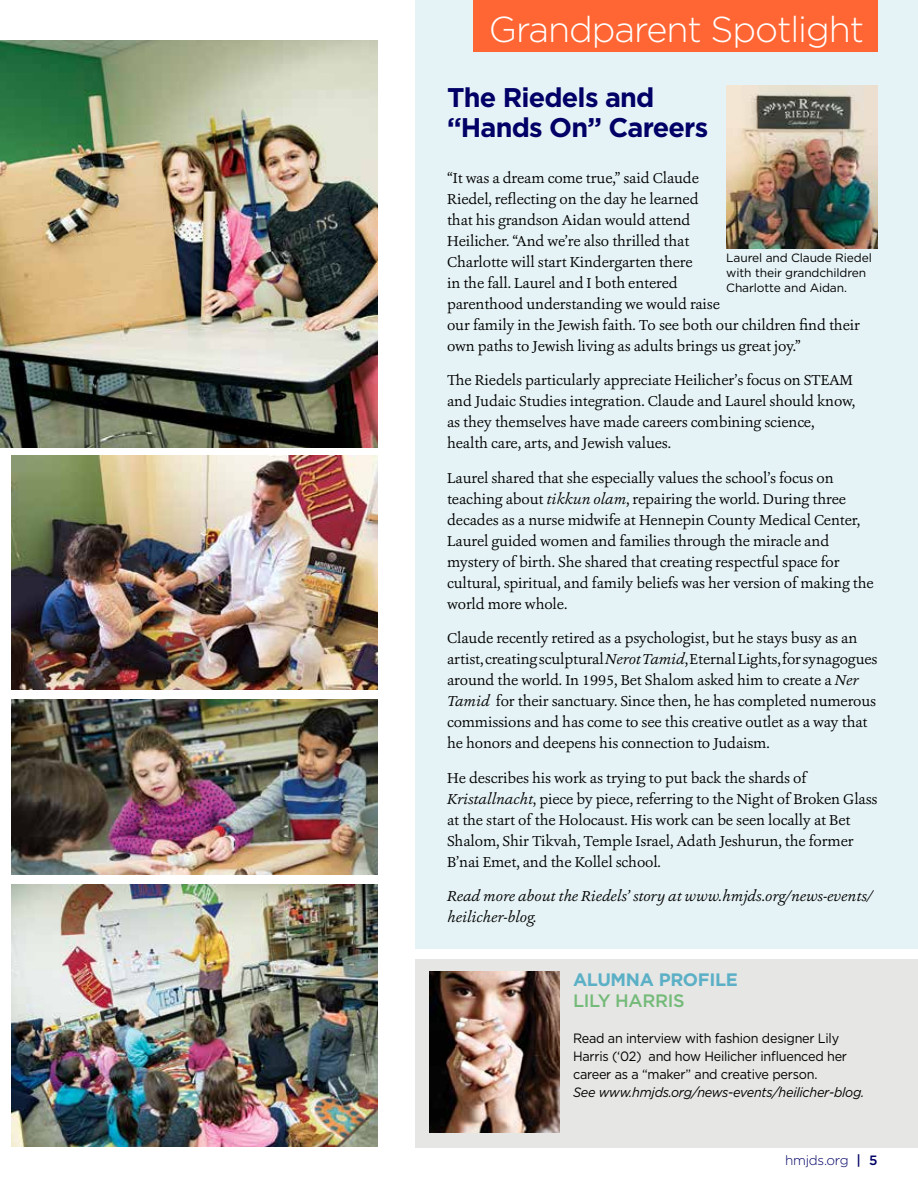
<style>
.page{position:relative;width:918px;height:1188px;background:#fff}
.page>*{position:absolute;margin:0;border:0;box-sizing:border-box;transform-origin:0 0}
.t1{font:300 36px "Gotham";letter-spacing:-.03em;color:#fff}
.t2{font:700 27px/30px "Gotham";letter-spacing:-.03em;color:#006}
.t3{font:700 18px "Gotham";letter-spacing:-.02em;color:#5bb0c6}
.t4{font:500 18px "Gotham";letter-spacing:-.02em;color:#74ba78}
.t5{font:15px/21px "Ashbury";letter-spacing:-.01em;color:#000}
.t6{font:italic 15px/21px "Ashbury";letter-spacing:-.01em;color:#000}
.t7{font:13.5px/18px "Gotham";letter-spacing:-.02em;color:#000;scale:.94 1}
.t8{font:italic 13.5px "Gotham";letter-spacing:-.02em;color:#000;scale:.94 1}
.t9{font:300 13.5px "Gotham";letter-spacing:-.02em;color:#006}
.t10{font:12px/15px "Gotham";letter-spacing:-.01em;color:#000}
.s1{font-style:italic}
.s2{font-weight:500}
</style>
<div class="page">
<div style="left:416px;top:0;width:502px;height:948px;background:#e6f3f6"></div>
<div style="left:416px;top:959px;width:502px;height:189px;background:#e6e6e5"></div>
<img style="left:12px;top:885px;width:366px;height:261px">
<img style="left:429px;top:972px;width:131px;height:160px">
<img style="left:12px;top:456px;width:366px;height:233px">
<img style="left:0;top:40px;width:378px;height:407px">
<img style="left:12px;top:700px;width:366px;height:175px">
<div style="left:473px;top:0;width:405px;height:51px;background:#f63"></div>
<img style="left:726px;top:85px;width:152px;height:164px">
<h1 class="t1" style="left:489px;top:7px;width:377px">Grandparent Spotlight</h1>
<h2 class="t2" style="left:447px;top:82px;width:263px">The Riedels and “Hands On” Careers</h2>
<p class="t5" style="left:447px;top:167px;width:414px">“It was a dream come true,” said Claude<br>Riedel, reflecting on the day he learned<br>that his grandson Aidan would attend<br>Heilicher. “And we’re also thrilled that<br>Charlotte will start Kindergarten there<br>in the fall. Laurel and I both entered<br>parenthood understanding we would raise<br>our family in the Jewish faith. To see both our children find their own paths to Jewish living as adults brings us great joy.”</p>
<p class="t5" style="left:447px;top:370px;width:409px">The Riedels particularly appreciate Heilicher’s focus on STEAM and Judaic Studies integration. Claude and Laurel should know, as they themselves have made careers combining science, health care, arts, and Jewish values.</p>
<p class="t5" style="left:447px;top:467px;width:428px">Laurel shared that she especially values the school’s focus on teaching about <span class="s1">tikkun olam</span>, repairing the world. During three decades as a nurse midwife at Hennepin County Medical Center, Laurel guided women and families through the miracle and mystery of birth. She shared that creating respectful space for cultural, spiritual, and family beliefs was her version of making the world more whole.</p>
<p class="t5" style="left:447px;top:628px;width:432px">Claude recently retired as a psychologist, but he stays busy as an artist, creating sculptural <span class="s1">Nerot Tamid</span>, Eternal Lights, for synagogues around the world. In 1995, Bet Shalom asked him to create a <span class="s1">Ner Tamid</span> for their sanctuary. Since then, he has completed numerous commissions and has come to see this creative outlet as a way that he honors and deepens his connection to Judaism.</p>
<p class="t5" style="left:447px;top:767px;width:432px">He describes his work as trying to put back the shards of <span class="s1">Kristallnacht</span>, piece by piece, referring to the Night of Broken Glass at the start of the Holocaust. His work can be seen locally at Bet Shalom, Shir Tikvah, Temple Israel, Adath Jeshurun, the former B’nai Emet, and the Kollel school.</p>
<p class="t6" style="left:447px;top:886px;width:427px">Read more about the Riedels’ story at www.hmjds.org/news-events/ heilicher-blog.</p>
<p class="t10" style="left:726px;top:250px;width:147px">Laurel and Claude Riedel with their grandchildren<br>Charlotte and Aidan.</p>
<p class="t3" style="left:573px;top:968px;width:166px">ALUMNA PROFILE</p>
<p class="t4" style="left:573px;top:989px;width:113px">LILY HARRIS</p>
<p class="t7" style="left:573px;top:1029px;width:293px">Read an interview with fashion designer Lily<br>Harris (‘02) and how Heilicher influenced her career as a “maker” and creative person.</p>
<p class="t8" style="left:573px;top:1084px;width:311px">See www.hmjds.org/news-events/heilicher-blog.</p>
<p class="t9" style="left:785px;top:1152px;width:94px">hmjds.org <span class="s2">| 5</span></p>
</div>
